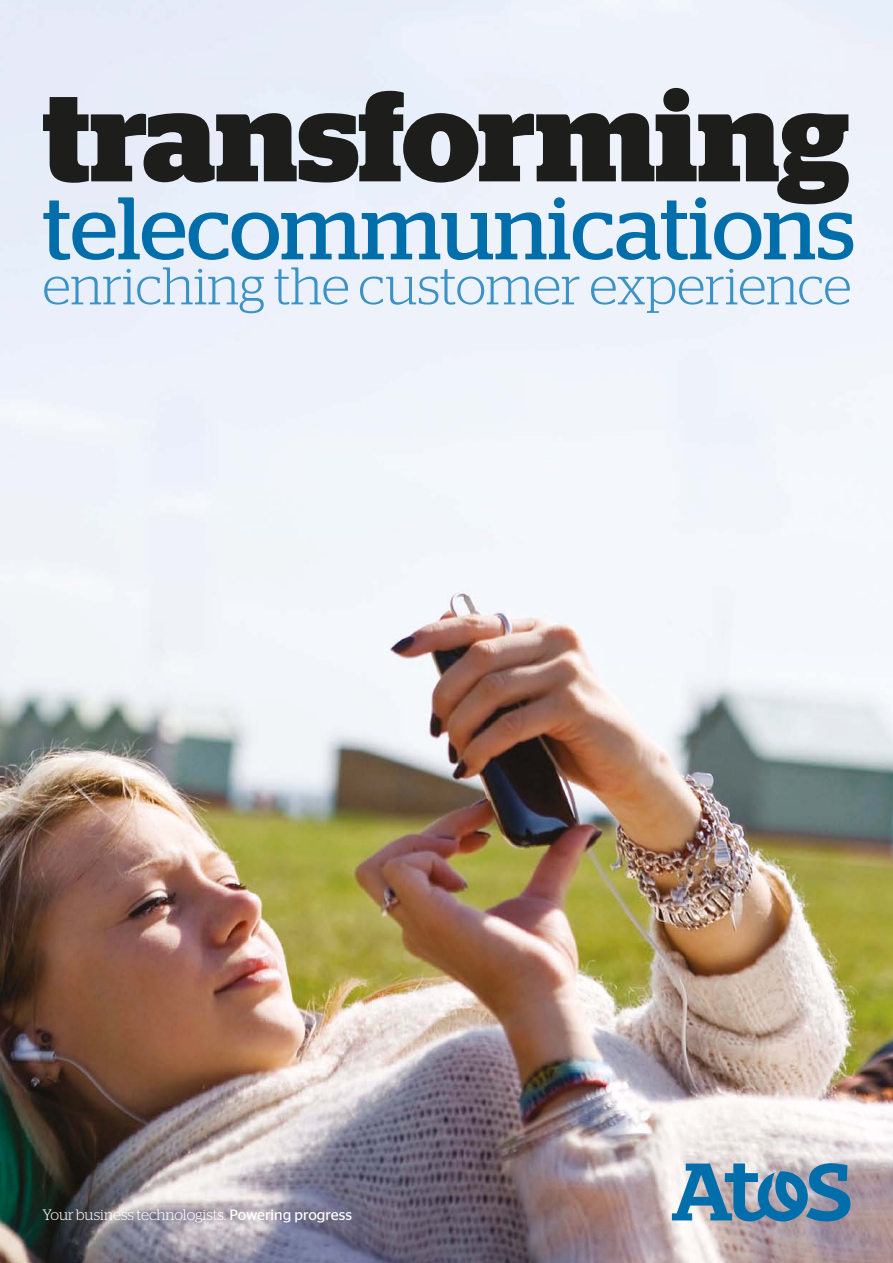
<style>
.page{position:relative;width:893px;height:1263px;background:#fff}
.page>*{position:absolute;margin:0;border:0;box-sizing:border-box;transform-origin:0 0}
.t1{font:700 126.75px "Stag";color:#1d1d1b}
.t2{font:88.5px "Stag";letter-spacing:-.005em;color:#006eab}
.t3{font:300 52.8px "Stag";color:#3a92c5}
.t4{font:300 15px "Stag";letter-spacing:-.005em;color:#fff}
.s1{font-family:"Stag Sans";font-weight:400}
</style>
<div class="page">
<img style="left:0;top:0;width:893px;height:1263px">
<svg style="left:672px;top:1163px;width:178px;height:58px;background:#5e93b5"></svg>
<h1 class="t1" style="left:43px;top:63px;width:808px">transforming</h1>
<h2 class="t2" style="left:43px;top:177px;width:814px">telecommunications</h2>
<h3 class="t3" style="left:43px;top:256px;width:810px">enriching the customer experience</h3>
<p class="t4" style="left:43px;top:1206px;width:311px">Your business technologists. <span class="s1">Powering progress</span></p>
</div>
